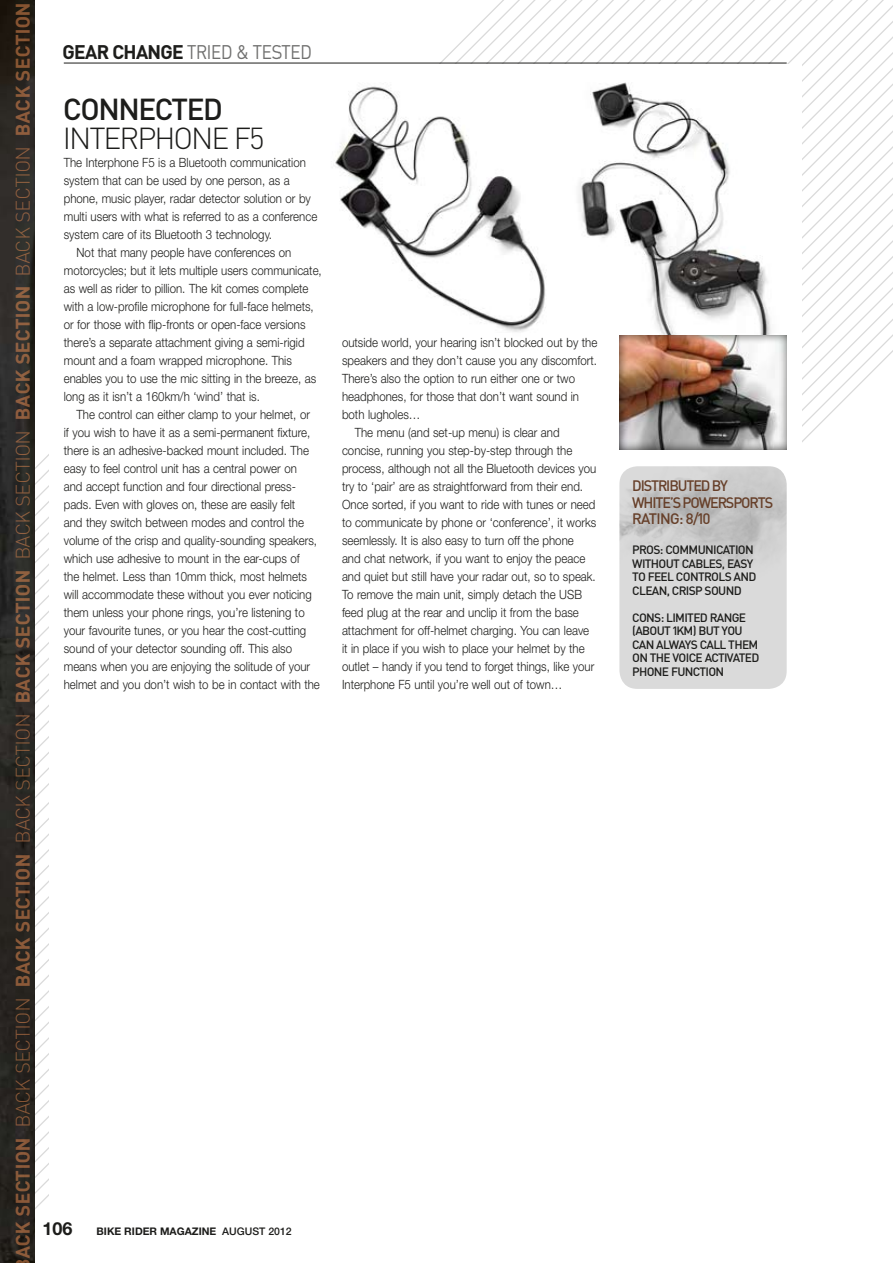
<style>
.page{position:relative;width:893px;height:1263px;background:#fff}
.page>*{position:absolute;margin:0;border:0;box-sizing:border-box;transform-origin:0 0}
.t1{font:300 30px "Nu Din";color:#1d1d1b}
.t2{font:500 30px "Nu Din";color:#1d1d1b}
.t3{font:700 19.5px "Nu Din";letter-spacing:.05em;color:#f29154}
.t4{font:19.5px "Nu Din";letter-spacing:.025em;color:#70706f;scale:.9 1}
.t5{font:700 18px "Helvetica Neue";color:#1d1d1b}
.t6{font:500 15px/16.5px "Nu Din";letter-spacing:-.03em;color:#67402a}
.t7{font:300 12.75px "Helvetica Neue";color:#1d1d1b;scale:.9 1}
.t8{font:500 12px/13.5px "Nu Din";color:#1d1d1b}
.t9{font:700 10.5px "Helvetica Neue";color:#1d1d1b}
.s1{font-weight:300}
.s2{font-weight:700;color:#1d1d1b}
.s3{font-weight:500}
</style>
<div class="page">
<svg style="left:34px;top:0;width:486px;height:520px"></svg>
<div style="left:49px;top:64px;width:752px;height:1139px;background:#fff"></div>
<hr style="left:64px;top:63px;width:723px;height:1px;background:#1d1d1b">
<img style="left:0;top:0;width:34px;height:1263px">
<img style="left:280px;top:39px;width:565px;height:377px">
<div style="left:618px;top:334px;width:171px;height:118px;background:#1d1d1b;opacity:.75"></div>
<div style="left:619px;top:466px;width:168px;height:223px;background:#dadada;border-radius:18px"></div>
<img style="left:619px;top:466px;width:168px;height:120px">
<h2 class="t3" style="left:10px;top:1258px;width:1257px;rotate:-90deg">ACK SECTION <span class="s1">BACK SECTION</span> BACK SECTION <span class="s1">BACK SECTION</span> BACK SECTION <span class="s1">BACK SECTION</span> BACK SECTION <span class="s1">BACK SECTION</span> BACK SECTION</h2>
<h2 class="t4" style="left:63px;top:39px;width:278px"><span class="s2">GEAR CHANGE</span> TRIED &amp; TESTED</h2>
<h1 class="t2" style="left:64px;top:90px;width:160px">CONNECTED</h1>
<h1 class="t1" style="left:64px;top:120px;width:201px">INTERPHONE F5</h1>
<p class="t7" style="left:64px;top:154px;width:271px">The Interphone F5 is a Bluetooth communication</p>
<p class="t7" style="left:64px;top:172px;width:252px">system that can be used by one person, as a</p>
<p class="t7" style="left:64px;top:190px;width:276px">phone, music player, radar detector solution or by</p>
<p class="t7" style="left:64px;top:208px;width:283px">multi users with what is referred to as a conference</p>
<p class="t7" style="left:64px;top:226px;width:233px">system care of its Bluetooth 3 technology.</p>
<p class="t7" style="left:77px;top:244px;width:240px">Not that many people have conferences on</p>
<p class="t7" style="left:64px;top:262px;width:288px">motorcycles; but it lets multiple users communicate,</p>
<p class="t7" style="left:64px;top:280px;width:273px">as well as rider to pillion. The kit comes complete</p>
<p class="t7" style="left:64px;top:298px;width:279px">with a low-profile microphone for full-face helmets,</p>
<p class="t7" style="left:64px;top:316px;width:270px">or for those with flip-fronts or open-face versions</p>
<p class="t7" style="left:64px;top:334px;width:269px">there’s a separate attachment giving a semi-rigid</p>
<p class="t7" style="left:64px;top:352px;width:255px">mount and a foam wrapped microphone. This</p>
<p class="t7" style="left:64px;top:370px;width:282px">enables you to use the mic sitting in the breeze, as</p>
<p class="t7" style="left:64px;top:388px;width:219px">long as it isn’t a 160km/h ‘wind’ that is.</p>
<p class="t7" style="left:77px;top:406px;width:261px">The control can either clamp to your helmet, or</p>
<p class="t7" style="left:64px;top:424px;width:275px">if you wish to have it as a semi-permanent fixture,</p>
<p class="t7" style="left:64px;top:442px;width:274px">there is an adhesive-backed mount included. The</p>
<p class="t7" style="left:64px;top:460px;width:261px">easy to feel control unit has a central power on</p>
<p class="t7" style="left:64px;top:478px;width:259px">and accept function and four directional press-</p>
<p class="t7" style="left:64px;top:496px;width:259px">pads. Even with gloves on, these are easily felt</p>
<p class="t7" style="left:64px;top:514px;width:269px">and they switch between modes and control the</p>
<p class="t7" style="left:64px;top:532px;width:283px">volume of the crisp and quality-sounding speakers,</p>
<p class="t7" style="left:64px;top:550px;width:264px">which use adhesive to mount in the ear-cups of</p>
<p class="t7" style="left:64px;top:568px;width:272px">the helmet. Less than 10mm thick, most helmets</p>
<p class="t7" style="left:64px;top:586px;width:277px">will accommodate these without you ever noticing</p>
<p class="t7" style="left:64px;top:604px;width:269px">them unless your phone rings, you’re listening to</p>
<p class="t7" style="left:64px;top:622px;width:271px">your favourite tunes, or you hear the cost-cutting</p>
<p class="t7" style="left:64px;top:640px;width:255px">sound of your detector sounding off. This also</p>
<p class="t7" style="left:64px;top:658px;width:275px">means when you are enjoying the solitude of your</p>
<p class="t7" style="left:64px;top:676px;width:286px">helmet and you don’t wish to be in contact with the</p>
<h3 class="t5" style="left:43px;top:1217px;width:32px">106</h3>
<p class="t9" style="left:97px;top:1224px;width:197px">BIKE RIDER MAGAZINE <span class="s3">AUGUST 2012</span></p>
<p class="t7" style="left:342px;top:335px;width:285px">outside world, your hearing isn’t blocked out by the</p>
<p class="t7" style="left:342px;top:353px;width:285px">speakers and they don’t cause you any discomfort.</p>
<p class="t7" style="left:342px;top:371px;width:261px">There’s also the option to run either one or two</p>
<p class="t7" style="left:342px;top:389px;width:265px">headphones, for those that don’t want sound in</p>
<p class="t7" style="left:342px;top:407px;width:89px">both lugholes…</p>
<p class="t7" style="left:355px;top:425px;width:229px">The menu (and set-up menu) is clear and</p>
<p class="t7" style="left:342px;top:443px;width:257px">concise, running you step-by-step through the</p>
<p class="t7" style="left:342px;top:461px;width:284px">process, although not all the Bluetooth devices you</p>
<p class="t7" style="left:342px;top:479px;width:269px">try to ‘pair’ are as straightforward from their end.</p>
<p class="t7" style="left:342px;top:497px;width:283px">Once sorted, if you want to ride with tunes or need</p>
<p class="t7" style="left:342px;top:515px;width:284px">to communicate by phone or ‘conference’, it works</p>
<p class="t7" style="left:342px;top:533px;width:259px">seemlessly. It is also easy to turn off the phone</p>
<p class="t7" style="left:342px;top:551px;width:272px">and chat network, if you want to enjoy the peace</p>
<p class="t7" style="left:342px;top:569px;width:284px">and quiet but still have your radar out, so to speak.</p>
<p class="t7" style="left:342px;top:587px;width:268px">To remove the main unit, simply detach the USB</p>
<p class="t7" style="left:342px;top:605px;width:265px">feed plug at the rear and unclip it from the base</p>
<p class="t7" style="left:342px;top:623px;width:276px">attachment for off-helmet charging. You can leave</p>
<p class="t7" style="left:342px;top:641px;width:271px">it in place if you wish to place your helmet by the</p>
<p class="t7" style="left:342px;top:659px;width:282px">outlet – handy if you tend to forget things, like your</p>
<p class="t7" style="left:342px;top:677px;width:246px">Interphone F5 until you’re well out of town…</p>
<p class="t6" style="left:632px;top:477px;width:142px">DISTRIBUTED BY<br>WHITE’S POWERSPORTS<br>RATING: 8/10</p>
<p class="t8" style="left:632px;top:543px;width:125px">PROS: COMMUNICATION<br>WITHOUT CABLES, EASY<br>TO FEEL CONTROLS AND<br>CLEAN, CRISP SOUND</p>
<p class="t8" style="left:632px;top:610px;width:128px">CONS: LIMITED RANGE (ABOUT 1KM) BUT YOU<br>CAN ALWAYS CALL THEM<br>ON THE VOICE ACTIVATED<br>PHONE FUNCTION</p>
</div>
